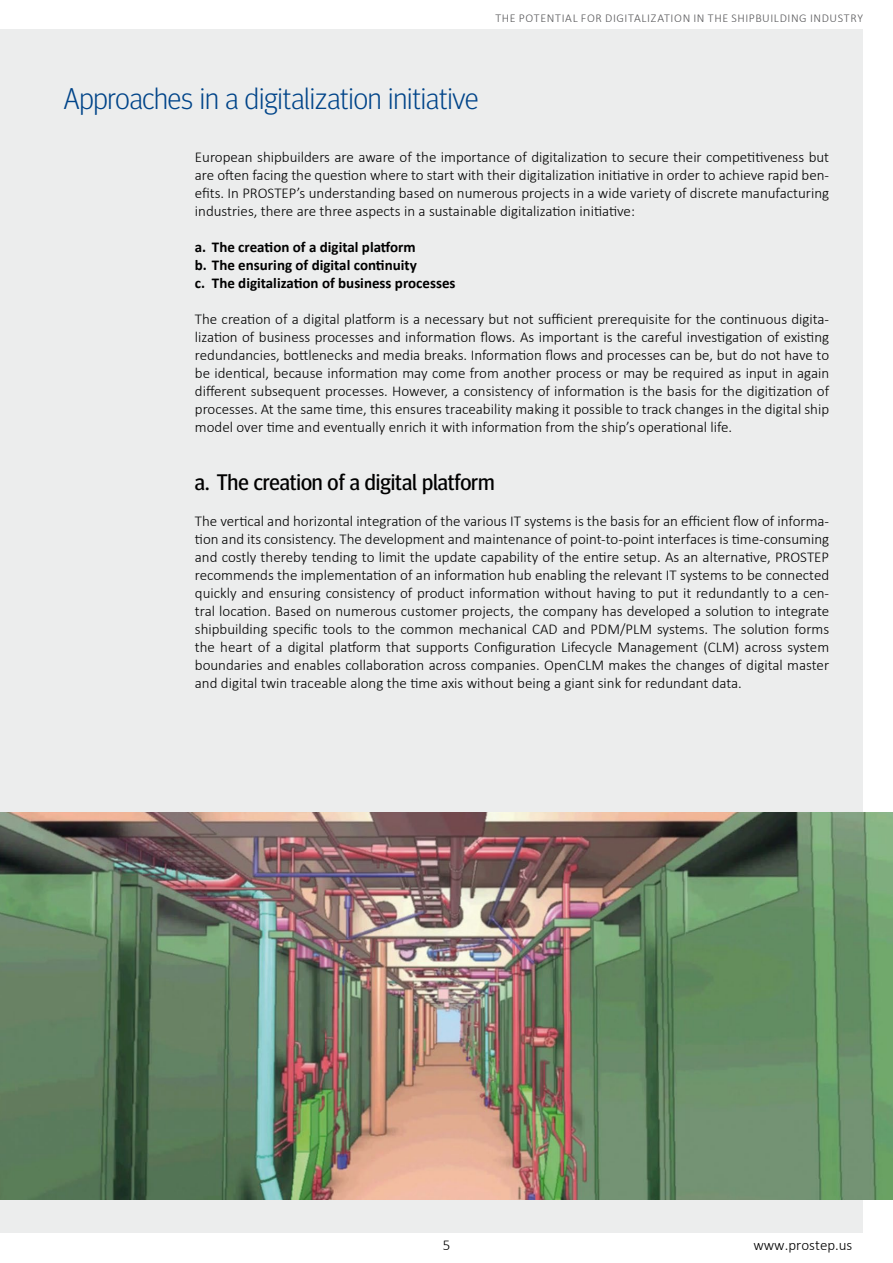
<style>
.page{position:relative;width:893px;height:1263px;background:#fff}
.page>*{position:absolute;margin:0;border:0;box-sizing:border-box;transform-origin:0 0}
.t1{font:300 30px "Meta Headline OT";color:#004489}
.t2{font:22.5px "Meta Headline OT";color:#000}
.t3{font:300 15px/18px "Calibri";color:#000;text-align:justify}
.t4{font:700 15px/18px "Calibri";color:#000}
.t5{font:300 12px "Calibri";letter-spacing:.05em;color:#58585a}
</style>
<div class="page">
<div style="left:0;top:30px;width:863px;height:1203px;background:#eceded"></div>
<div style="left:859px;top:183px;width:34px;height:74px;background:#fff"></div>
<img style="left:0;top:812px;width:893px;height:387px">
<p class="t5" style="left:495px;top:10px;width:369px">THE POTENTIAL FOR DIGITALIZATION IN THE SHIPBUILDING INDUSTRY</p>
<h1 class="t1" style="left:64px;top:80px;width:416px">Approaches in a digitalization initiative</h1>
<p class="t3" style="left:195px;top:147px;width:636px">European shipbuilders are aware of the importance of digitalization to secure their competitiveness but are often facing the question where to start with their digitalization initiative in order to achieve rapid ben&shy;efits. In PROSTEP’s understanding based on numerous projects in a wide variety of discrete manufacturing industries, there are three aspects in a sustainable digitalization initiative:</p>
<p class="t4" style="left:195px;top:237px;width:262px">a. The creation of a digital platform<br>b. The ensuring of digital continuity<br>c. The digitalization of business processes</p>
<p class="t3" style="left:195px;top:309px;width:636px">The creation of a digital platform is a necessary but not sufficient prerequisite for the continuous digita&shy;lization of business processes and information flows. As important is the careful investigation of existing redundancies, bottlenecks and media breaks. Information flows and processes can be, but do not have to be identical, because information may come from another process or may be required as input in again different subsequent processes. However, a consistency of information is the basis for the digitization of processes. At the same time, this ensures traceability making it possible to track changes in the digital ship model over time and eventually enrich it with information from the ship’s operational life.</p>
<h2 class="t2" style="left:195px;top:469px;width:301px">a. The creation of a digital platform</h2>
<p class="t3" style="left:195px;top:512px;width:636px">The vertical and horizontal integration of the various IT systems is the basis for an efficient flow of informa&shy;tion and its consistency. The development and maintenance of point-to-point interfaces is time-consuming and costly thereby tending to limit the update capability of the entire setup. As an alternative, PROSTEP recommends the implementation of an information hub enabling the relevant IT systems to be connected quickly and ensuring consistency of product information without having to put it redundantly to a cen&shy;tral location. Based on numerous customer projects, the company has developed a solution to integrate shipbuilding specific tools to the common mechanical CAD and PDM/PLM systems. The solution forms the heart of a digital platform that supports Configuration Lifecycle Management (CLM) across system boundaries and enables collaboration across companies. OpenCLM makes the changes of digital master and digital twin traceable along the time axis without being a giant sink for redundant data.</p>
<p class="t3" style="left:443px;top:1236px;width:9px">5</p>
<p class="t3" style="left:753px;top:1236px;width:101px">www.prostep.us</p>
</div>
